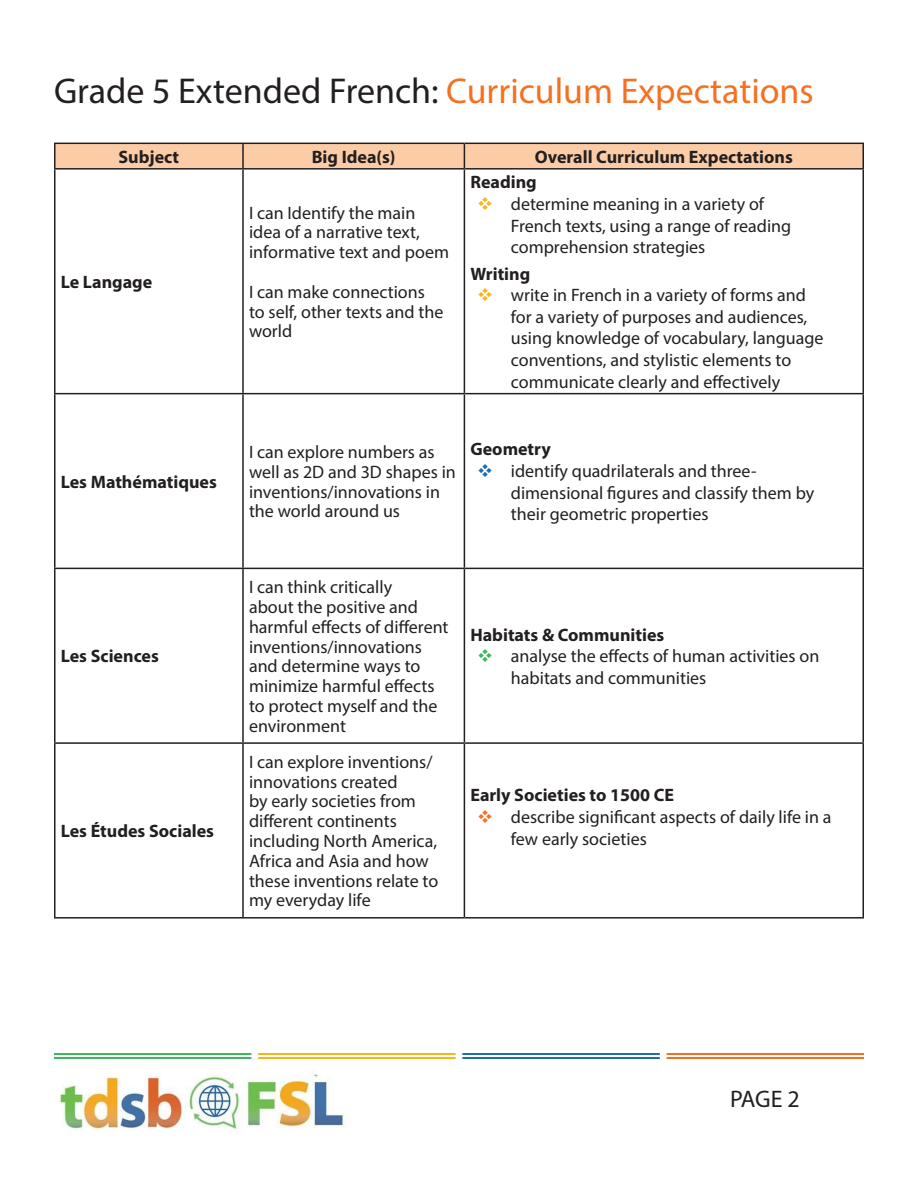
<style>
.page{position:relative;width:918px;height:1188px;background:#fff}
.page>*{position:absolute;margin:0;border:0;box-sizing:border-box;transform-origin:0 0}
.t1{font:36px "Myriad Pro";color:#f37121}
.t2{font:24px "Myriad Pro";color:#231f20}
.t3{font:18px/19.8px "Myriad Pro";color:#231f20}
.t4{font:700 18px "Myriad Pro";color:#231f20}
.s1{color:#231f20}
</style>
<div class="page">
<hr style="left:54px;top:143px;width:189px;height:1px;background:#231f20">
<hr style="left:54px;top:144px;width:2px;height:24px;background:#231f20">
<hr style="left:464px;top:143px;width:400px;height:1px;background:#231f20">
<svg style="left:55px;top:143px;width:807px;height:25px;background:#f0c39f"></svg>
<hr style="left:862px;top:144px;width:2px;height:24px;background:#231f20">
<hr style="left:54px;top:168px;width:189px;height:2px;background:#231f20">
<hr style="left:54px;top:170px;width:2px;height:223px;background:#231f20">
<hr style="left:243px;top:168px;width:221px;height:2px;background:#231f20">
<hr style="left:242px;top:170px;width:2px;height:223px;background:#231f20">
<hr style="left:464px;top:168px;width:400px;height:2px;background:#231f20">
<hr style="left:464px;top:170px;width:1px;height:223px;background:#231f20">
<hr style="left:862px;top:170px;width:2px;height:223px;background:#231f20">
<hr style="left:54px;top:393px;width:189px;height:1px;background:#231f20">
<hr style="left:54px;top:394px;width:2px;height:174px;background:#231f20">
<hr style="left:243px;top:393px;width:221px;height:1px;background:#231f20">
<hr style="left:242px;top:394px;width:2px;height:174px;background:#231f20">
<hr style="left:464px;top:393px;width:400px;height:1px;background:#231f20">
<hr style="left:464px;top:394px;width:1px;height:174px;background:#231f20">
<hr style="left:862px;top:394px;width:2px;height:174px;background:#231f20">
<hr style="left:54px;top:568px;width:189px;height:1px;background:#231f20">
<hr style="left:54px;top:569px;width:2px;height:173px;background:#231f20">
<hr style="left:243px;top:568px;width:221px;height:1px;background:#231f20">
<hr style="left:242px;top:569px;width:2px;height:173px;background:#231f20">
<hr style="left:464px;top:568px;width:400px;height:1px;background:#231f20">
<hr style="left:464px;top:569px;width:1px;height:173px;background:#231f20">
<hr style="left:862px;top:569px;width:2px;height:173px;background:#231f20">
<hr style="left:54px;top:742px;width:189px;height:2px;background:#231f20">
<hr style="left:54px;top:744px;width:2px;height:173px;background:#231f20">
<hr style="left:243px;top:742px;width:221px;height:2px;background:#231f20">
<hr style="left:242px;top:744px;width:2px;height:173px;background:#231f20">
<hr style="left:464px;top:742px;width:400px;height:2px;background:#231f20">
<hr style="left:464px;top:744px;width:1px;height:173px;background:#231f20">
<hr style="left:862px;top:744px;width:2px;height:173px;background:#231f20">
<hr style="left:54px;top:917px;width:189px;height:2px;background:#231f20">
<hr style="left:243px;top:917px;width:221px;height:2px;background:#231f20">
<hr style="left:464px;top:917px;width:400px;height:2px;background:#231f20">
<hr style="left:54px;top:1053px;width:197px;height:2px;background:#3eb760">
<hr style="left:54px;top:1057px;width:197px;height:2px;background:#3eb760">
<hr style="left:258px;top:1053px;width:198px;height:2px;background:#fbb416">
<hr style="left:258px;top:1057px;width:198px;height:2px;background:#fbb416">
<hr style="left:462px;top:1053px;width:198px;height:2px;background:#206bb4">
<hr style="left:462px;top:1057px;width:198px;height:2px;background:#206bb4">
<hr style="left:667px;top:1053px;width:197px;height:2px;background:#f37121">
<hr style="left:667px;top:1057px;width:197px;height:2px;background:#f37121">
<img style="left:55px;top:1073px;width:290px;height:57px">
<h2 class="t1" style="left:54px;top:68px;width:761px"><span class="s1">Grade 5 Extended French:</span> Curriculum Expectations</h2>
<p class="t4" style="left:119px;top:145px;width:62px">Subject</p>
<p class="t4" style="left:312px;top:145px;width:85px">Big Idea(s)</p>
<p class="t4" style="left:535px;top:145px;width:260px">Overall Curriculum Expectations</p>
<p class="t4" style="left:61px;top:270px;width:93px">Le Langage</p>
<p class="t4" style="left:61px;top:470px;width:158px">Les Mathématiques</p>
<p class="t4" style="left:61px;top:645px;width:100px">Les Sciences</p>
<p class="t4" style="left:61px;top:819px;width:155px">Les Études Sociales</p>
<p class="t3" style="left:249px;top:202px;width:202px">I can Identify the main idea of a narrative text, informative text and poem</p>
<p class="t3" style="left:249px;top:282px;width:196px">I can make connections to self, other texts and the world</p>
<p class="t4" style="left:470px;top:171px;width:68px">Reading</p>
<p class="t3" style="left:511px;top:193px;width:282px;line-height:21.6px">determine meaning in a variety of<br>French texts, using a range of reading comprehension strategies</p>
<p class="t4" style="left:470px;top:262px;width:61px">Writing</p>
<p class="t3" style="left:511px;top:284px;width:314px;line-height:21.6px">write in French in a variety of forms and for a variety of purposes and audiences, using knowledge of vocabulary, language conventions, and stylistic elements to communicate clearly and effectively</p>
<p class="t3" style="left:249px;top:442px;width:208px">I can explore numbers as well as 2D and 3D shapes in inventions/innovations in the world around us</p>
<p class="t4" style="left:470px;top:438px;width:82px">Geometry</p>
<p class="t3" style="left:511px;top:460px;width:305px;line-height:21.6px">identify quadrilaterals and three&shy;dimensional figures and classify them by their geometric properties</p>
<p class="t3" style="left:249px;top:577px;width:201px">I can think critically<br>about the positive and harmful effects of different inventions/innovations and determine ways to minimize harmful effects to protect myself and the environment</p>
<p class="t3" style="left:249px;top:752px;width:191px">I can explore inventions/ innovations created<br>by early societies from different continents including North America,<br>Africa and Asia and how these inventions relate to my everyday life</p>
<p class="t4" style="left:470px;top:623px;width:196px">Habitats &amp; Communities</p>
<p class="t3" style="left:511px;top:645px;width:310px;line-height:21.6px">analyse the effects of human activities on habitats and communities</p>
<p class="t4" style="left:470px;top:784px;width:205px">Early Societies to 1500 CE</p>
<p class="t3" style="left:511px;top:806px;width:322px;line-height:21.6px">describe significant aspects of daily life in a few early societies</p>
<h2 class="t2" style="left:730px;top:1084px;width:71px">PAGE 2</h2>
</div>
